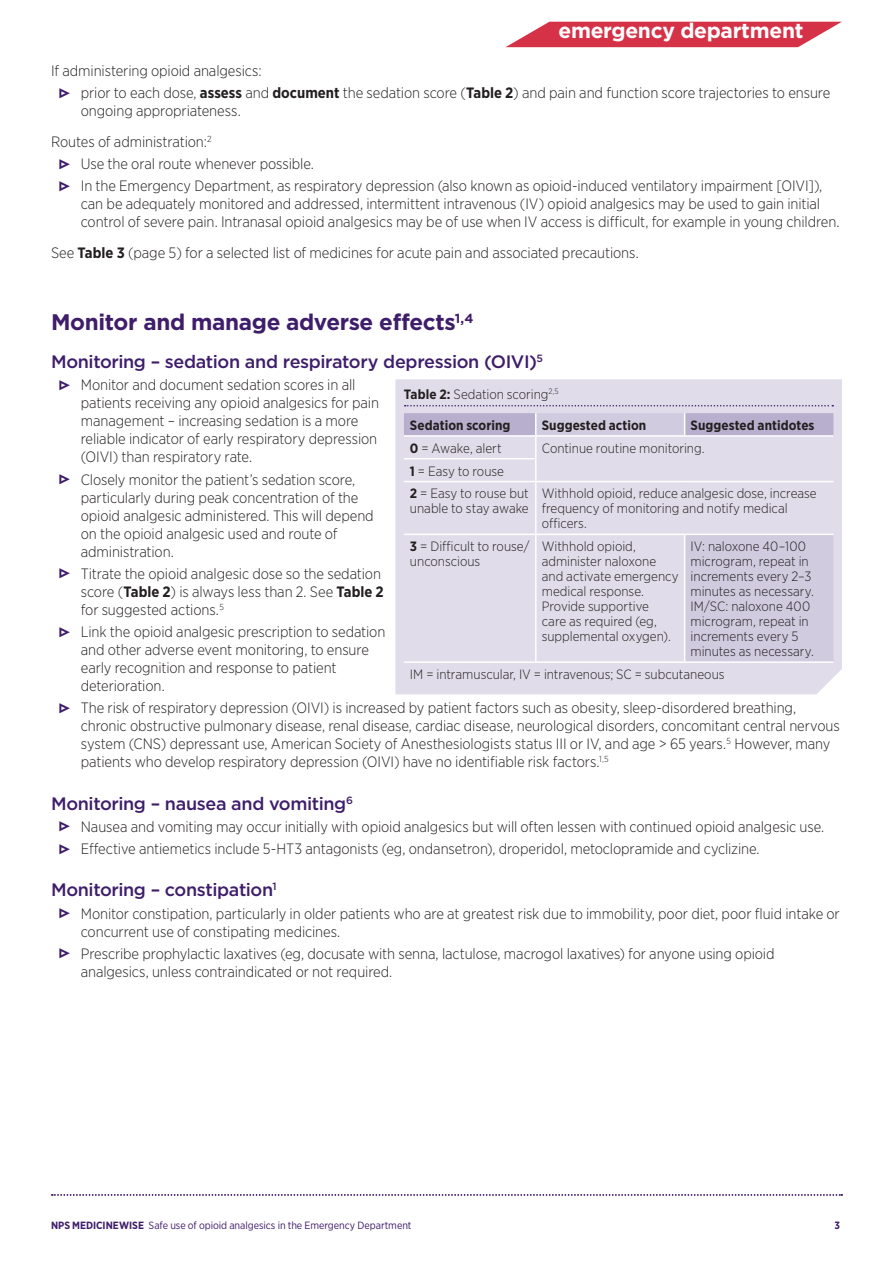
<style>
.page{position:relative;width:893px;height:1263px;background:#fff}
.page>*{position:absolute;margin:0;border:0;box-sizing:border-box;transform-origin:0 0}
.NPS_EVC___Header{font:700 22.5px "Gotham";letter-spacing:-.015em;color:#3e1d6b}
.t1{font:700 21px "Gotham";letter-spacing:-.015em;color:#fff}
.NPS_EVC___Subhead{font:500 18px "Gotham";letter-spacing:-.02em;color:#3e1d6b}
.NPS_EVC___Body_Text{font:300 15px/18px "Gotham Narrow";letter-spacing:-.005em;color:#231f20}
.NPS_EVC___Table_Body{font:300 13.5px/15px "Gotham Narrow";color:#231f20}
.NPS_EVC___Table_Body-2{font:700 13.5px "Gotham Narrow";letter-spacing:.005em;color:#231f20}
.NPS___Figure_text{font:300 13.5px "Gotham Narrow";color:#231f20}
.t2{font:10.5px "Gotham Narrow";letter-spacing:-.005em;color:#3e1d6b}
.t3{font:700 10.5px "Gotham Narrow";color:#3e1d6b}
.s1{color:#3e1d6b}
.s2{font-weight:700}
</style>
<div class="page">
<svg style="left:52px;top:1194px;width:790px;height:2px"></svg>
<svg style="left:506px;top:22px;width:336px;height:25px;background:#db4c5e"></svg>
<div style="left:395px;top:379px;width:447px;height:315px;background:#e0dce9"></div>
<svg style="left:405px;top:405px;width:428px;height:1px"></svg>
<svg style="left:536px;top:482px;width:297px;height:179px;background:#dad6e5"></svg>
<svg style="left:404px;top:413px;width:429px;height:68px;background:#d6d1e2"></svg>
<hr style="left:404px;top:481px;width:132px;height:1px;background:#fff">
<hr style="left:536px;top:481px;width:149px;height:1px;background:#fff">
<hr style="left:535px;top:482px;width:1px;height:52px;background:#fff">
<hr style="left:685px;top:481px;width:148px;height:1px;background:#fff">
<hr style="left:404px;top:534px;width:132px;height:1px;background:#fff">
<hr style="left:536px;top:534px;width:149px;height:1px;background:#fff">
<hr style="left:535px;top:535px;width:1px;height:126px;background:#fff">
<hr style="left:685px;top:534px;width:148px;height:1px;background:#fff">
<hr style="left:684px;top:535px;width:1px;height:126px;background:#fff">
<hr style="left:404px;top:661px;width:132px;height:2px;background:#fff">
<hr style="left:536px;top:661px;width:149px;height:2px;background:#fff">
<hr style="left:685px;top:661px;width:148px;height:2px;background:#fff">
<h2 class="t1" style="left:558px;top:17px;width:246px">emergency department</h2>
<p class="NPS_EVC___Body_Text" style="left:51px;top:61px;width:212px">If administering opioid analgesics:</p>
<p class="NPS_EVC___Body_Text" style="left:81px;top:83px;width:751px;text-indent:-21px"><span class="s1">•</span> prior to each dose, <span class="s2">assess</span> and <span class="s2">document</span> the sedation score (<span class="s2">Table 2</span>) and pain and function score trajectories to ensure ongoing appropriateness.</p>
<p class="NPS_EVC___Body_Text" style="left:51px;top:132px;width:162px">Routes of administration:<sup>2</sup></p>
<p class="NPS_EVC___Body_Text" style="left:60px;top:154px;width:256px"><span class="s1">•</span> Use the oral route whenever possible.</p>
<p class="NPS_EVC___Body_Text" style="left:81px;top:177px;width:760px;text-indent:-21px"><span class="s1">•</span> In the Emergency Department, as respiratory depression (also known as opioid-induced ventilatory impairment [OIVI]), can be adequately monitored and addressed, intermittent intravenous (IV) opioid analgesics may be used to gain initial control of severe pain. Intranasal opioid analgesics may be of use when IV access is difficult, for example in young children.</p>
<p class="NPS_EVC___Body_Text" style="left:51px;top:243px;width:589px">See <span class="s2">Table 3</span> (page 5) for a selected list of medicines for acute pain and associated precautions.</p>
<p class="NPS_EVC___Header" style="left:51px;top:307px;width:424px">Monitor and manage adverse effects<sup>1,4</sup></p>
<p class="NPS_EVC___Subhead" style="left:51px;top:350px;width:494px">Monitoring – sedation and respiratory depression (OIVI)<sup>5</sup></p>
<p class="NPS_EVC___Body_Text" style="left:81px;top:376px;width:300px;text-indent:-21px"><span class="s1">•</span> Monitor and document sedation scores in all patients receiving any opioid analgesics for pain management – increasing sedation is a more reliable indicator of early respiratory depression (OIVI) than respiratory rate.</p>
<p class="NPS_EVC___Body_Text" style="left:81px;top:470px;width:294px;text-indent:-21px"><span class="s1">•</span> Closely monitor the patient’s sedation score, particularly during peak concentration of the opioid analgesic administered. This will depend on the opioid analgesic used and route of administration.</p>
<p class="NPS_EVC___Body_Text" style="left:81px;top:564px;width:304px;text-indent:-21px"><span class="s1">•</span> Titrate the opioid analgesic dose so the sedation score (<span class="s2">Table 2</span>) is always less than 2. See <span class="s2">Table 2 </span>for suggested actions.<sup>5</sup></p>
<p class="NPS_EVC___Body_Text" style="left:81px;top:622px;width:306px;text-indent:-21px"><span class="s1">•</span> Link the opioid analgesic prescription to sedation and other adverse event monitoring, to ensure early recognition and response to patient deterioration.</p>
<p class="NPS_EVC___Body_Text" style="left:81px;top:699px;width:760px;text-indent:-21px"><span class="s1">•</span> The risk of respiratory depression (OIVI) is increased by patient factors such as obesity, sleep-disordered breathing, chronic obstructive pulmonary disease, renal disease, cardiac disease, neurological disorders, concomitant central nervous system (CNS) depressant use, American Society of Anesthesiologists status III or IV, and age &gt; 65 years.<sup>5</sup> However, many patients who develop respiratory depression (OIVI) have no identifiable risk factors.<sup>1,5</sup></p>
<p class="NPS_EVC___Subhead" style="left:51px;top:791px;width:304px">Monitoring – nausea and vomiting<sup>6</sup></p>
<p class="NPS_EVC___Body_Text" style="left:60px;top:817px;width:766px"><span class="s1">•</span> Nausea and vomiting may occur initially with opioid analgesics but will often lessen with continued opioid analgesic use.</p>
<p class="NPS_EVC___Body_Text" style="left:60px;top:839px;width:702px"><span class="s1">•</span> Effective antiemetics include 5-HT3 antagonists (eg, ondansetron), droperidol, metoclopramide and cyclizine.</p>
<p class="NPS_EVC___Subhead" style="left:51px;top:878px;width:227px">Monitoring – constipation<sup>1</sup></p>
<p class="NPS_EVC___Body_Text" style="left:81px;top:904px;width:760px;text-indent:-21px"><span class="s1">•</span> Monitor constipation, particularly in older patients who are at greatest risk due to immobility, poor diet, poor fluid intake or concurrent use of constipating medicines.</p>
<p class="NPS_EVC___Body_Text" style="left:81px;top:944px;width:695px;text-indent:-21px"><span class="s1">•</span> Prescribe prophylactic laxatives (eg, docusate with senna, lactulose, macrogol laxatives) for anyone using opioid analgesics, unless contraindicated or not required.</p>
<p class="NPS___Figure_text" style="left:404px;top:386px;width:156px"><span class="s2">Table 2:</span> Sedation scoring<sup>2,5</sup></p>
<p class="NPS_EVC___Table_Body-2" style="left:410px;top:416px;width:102px">Sedation scoring</p>
<p class="NPS_EVC___Table_Body-2" style="left:542px;top:416px;width:106px">Suggested action</p>
<p class="NPS_EVC___Table_Body-2" style="left:691px;top:416px;width:125px">Suggested antidotes</p>
<p class="NPS_EVC___Table_Body" style="left:410px;top:440px;width:93px"><span class="s2">0</span> = Awake, alert</p>
<p class="NPS_EVC___Table_Body" style="left:542px;top:440px;width:164px">Continue routine monitoring.</p>
<p class="NPS_EVC___Table_Body" style="left:410px;top:463px;width:96px"><span class="s2">1</span> = Easy to rouse</p>
<p class="NPS_EVC___Table_Body" style="left:410px;top:486px;width:120px"><span class="s2">2</span> = Easy to rouse but unable to stay awake</p>
<p class="NPS_EVC___Table_Body" style="left:542px;top:486px;width:276px">Withhold opioid, reduce analgesic dose, increase frequency of monitoring and notify medical officers.</p>
<p class="NPS_EVC___Table_Body" style="left:410px;top:539px;width:121px"><span class="s2">3</span> = Difficult to rouse/ unconscious</p>
<p class="NPS_EVC___Table_Body" style="left:542px;top:539px;width:138px">Withhold opioid, administer naloxone and activate emergency medical response.<br>Provide supportive<br>care as required (eg, supplemental oxygen).</p>
<p class="NPS_EVC___Table_Body" style="left:691px;top:539px;width:125px">IV: naloxone 40–100 microgram, repeat in increments every 2–3 minutes as necessary.<br>IM/SC: naloxone 400 microgram, repeat in increments every 5 minutes as necessary.</p>
<p class="NPS_EVC___Table_Body" style="left:410px;top:666px;width:316px">IM = intramuscular, IV = intravenous; SC = subcutaneous</p>
<p class="t2" style="left:51px;top:1219px;width:362px"><span class="s2">NPS MEDICINEWISE</span> Safe use of opioid analgesics in the Emergency Department</p>
<p class="t3" style="left:834px;top:1218px;width:7px">3</p>
</div>
